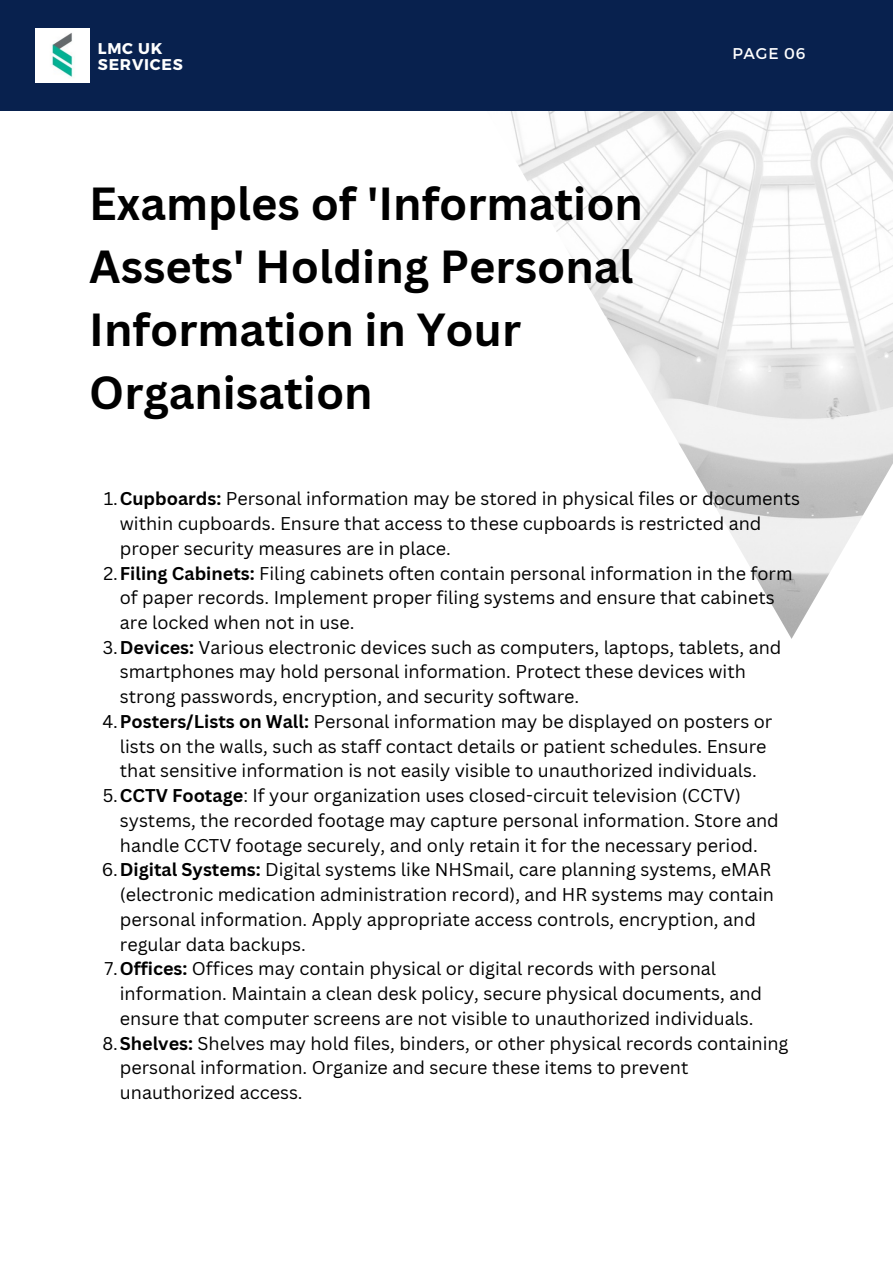
<style>
.page{position:relative;width:893px;height:1264px;background:#fff}
.page>*{position:absolute;margin:0;border:0;box-sizing:border-box;transform-origin:0 0}
.t1{font:700 45.15px/63px "Canva Sans";color:#000}
.t2{font:18px/24.8px "Canva Sans";color:#000}
.t3{font:700 15.6px/15.8px "Montserrat";letter-spacing:.05em;color:#fff}
.t4{font:15.6px "Montserrat";letter-spacing:.05em;color:#fff}
.s1{font-weight:700}
</style>
<div class="page">
<img style="left:423px;top:110px;width:469px;height:529px">
<div style="left:0;top:0;width:892px;height:110px;background:#08214e"></div>
<img style="left:35px;top:28px;width:54px;height:54px">
<p class="t3" style="left:98px;top:40px;width:86px">LMC UK<br>SERVICES</p>
<p class="t1" style="left:89px;top:171px;width:555px">Examples of 'Information<br>Assets' Holding Personal<br>Information in Your<br>Organisation</p>
<p class="t4" style="left:749px;top:41px;width:71px">PAGE 01</p>
<p class="t4" style="left:732px;top:43px;width:74px">PAGE 06</p>
<p class="t2" style="left:120px;top:486px;width:681px;text-indent:-16px">1.<span class="s1">Cupboards:</span> Personal information may be stored in physical files or documents within cupboards. Ensure that access to these cupboards is restricted and proper security measures are in place.</p>
<p class="t2" style="left:120px;top:560px;width:674px;text-indent:-16px">2.<span class="s1">Filing Cabinets:</span> Filing cabinets often contain personal information in the form of paper records. Implement proper filing systems and ensure that cabinets are locked when not in use.</p>
<p class="t2" style="left:120px;top:634px;width:663px;text-indent:-17px">3.<span class="s1">Devices:</span> Various electronic devices such as computers, laptops, tablets, and smartphones may hold personal information. Protect these devices with strong passwords, encryption, and security software.</p>
<p class="t2" style="left:120px;top:708px;width:654px;text-indent:-17px">4.<span class="s1">Posters/Lists on Wall:</span> Personal information may be displayed on posters or lists on the walls, such as staff contact details or patient schedules. Ensure that sensitive information is not easily visible to unauthorized individuals.</p>
<p class="t2" style="left:120px;top:782px;width:660px;text-indent:-17px">5.<span class="s1">CCTV Footage</span>: If your organization uses closed-circuit television (CCTV) systems, the recorded footage may capture personal information. Store and handle CCTV footage securely, and only retain it for the necessary period.</p>
<p class="t2" style="left:120px;top:857px;width:655px;text-indent:-18px">6.<span class="s1">Digital Systems:</span> Digital systems like NHSmail, care planning systems, eMAR (electronic medication administration record), and HR systems may contain personal information. Apply appropriate access controls, encryption, and regular data backups.</p>
<p class="t2" style="left:120px;top:956px;width:643px;text-indent:-15px">7.<span class="s1">Offices:</span> Offices may contain physical or digital records with personal information. Maintain a clean desk policy, secure physical documents, and ensure that computer screens are not visible to unauthorized individuals.</p>
<p class="t2" style="left:120px;top:1030px;width:670px;text-indent:-17px">8.<span class="s1">Shelves:</span> Shelves may hold files, binders, or other physical records containing personal information. Organize and secure these items to prevent unauthorized access.</p>
</div>
